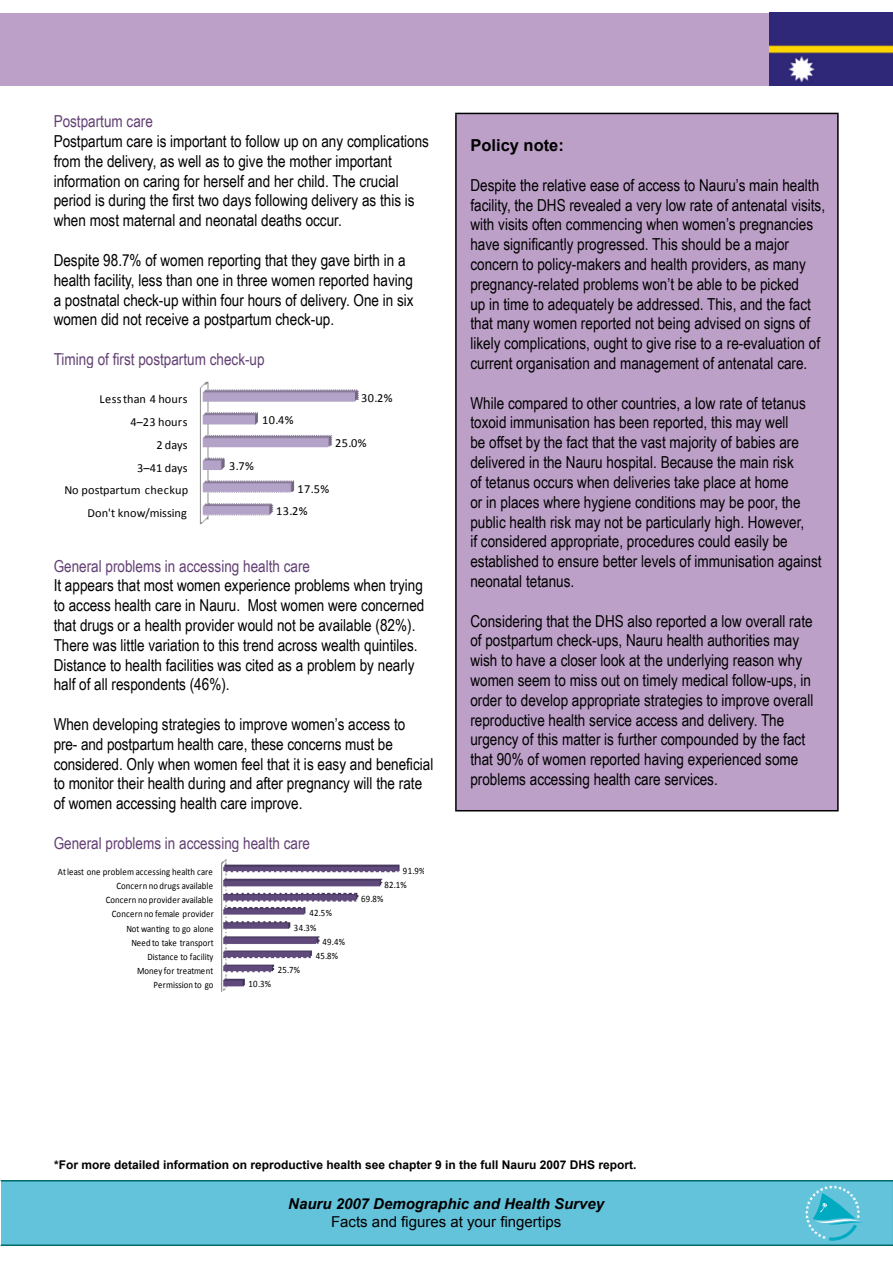
<style>
.page{position:relative;width:893px;height:1263px;background:#fff}
.page>*{position:absolute;margin:0;border:0;box-sizing:border-box;transform-origin:0 0}
.t1{font:16.5px/19.8px "Arial Narrow";color:#000}
.t2{font:16.5px "Arial Narrow";color:#624073}
.t3{font:700 16.5px "Arial";color:#000}
.t4{font:italic 700 15px "Arial";color:#000}
.t5{font:15px "Arial";color:#000}
.t6{font:12.3px "Calibri";letter-spacing:.015em;color:#000}
.t7{font:700 12px "Arial";color:#000}
.t8{font:9.75px "Calibri";letter-spacing:.01em;color:#000;scale:.9 1}
</style>
<div class="page">
<div style="left:0;top:13px;width:893px;height:73px;background:#bda0c8"></div>
<svg style="left:199px;top:381px;width:160px;height:144px"></svg>
<svg style="left:221px;top:859px;width:179px;height:133px"></svg>
<div style="left:456px;top:113px;width:382px;height:698px;background:#bda0c8"></div>
<hr style="left:455px;top:113px;width:384px;height:1px;background:#000">
<hr style="left:455px;top:114px;width:2px;height:696px;background:#000">
<hr style="left:837px;top:114px;width:2px;height:696px;background:#000">
<hr style="left:455px;top:810px;width:384px;height:1px;background:#000">
<img style="left:770px;top:13px;width:123px;height:72px">
<div style="left:0;top:1180px;width:893px;height:66px;background:#63c3db"></div>
<svg style="left:805px;top:1185px;width:58px;height:57px;background:#57c1d7"></svg>
<p class="t2" style="left:54px;top:109px;width:101px">Postpartum care</p>
<p class="t1" style="left:54px;top:131px;width:377px">Postpartum care is important to follow up on any complications from the delivery, as well as to give the mother important information on caring for herself and her child. The crucial period is during the first two days following delivery as this is when most maternal and neonatal deaths occur.</p>
<p class="t1" style="left:54px;top:250px;width:362px">Despite 98.7% of women reporting that they gave birth in a health facility, less than one in three women reported having a postnatal check-up within four hours of delivery. One in six women did not receive a postpartum check-up.</p>
<p class="t2" style="left:54px;top:347px;width:213px">Timing of first postpartum check-up</p>
<p class="t6" style="left:100px;top:392px;width:90px">Lessthan 4 hours</p>
<p class="t6" style="left:361px;top:390px;width:33px">30.2%</p>
<p class="t6" style="left:131px;top:414px;width:58px">4–23 hours</p>
<p class="t6" style="left:262px;top:413px;width:33px">10.4%</p>
<p class="t6" style="left:156px;top:437px;width:33px">2 days</p>
<p class="t6" style="left:335px;top:435px;width:33px">25.0%</p>
<p class="t6" style="left:137px;top:460px;width:52px">3–41 days</p>
<p class="t6" style="left:229px;top:458px;width:26px">3.7%</p>
<p class="t6" style="left:64px;top:483px;width:125px">No postpartum checkup</p>
<p class="t6" style="left:298px;top:481px;width:33px">17.5%</p>
<p class="t6" style="left:87px;top:505px;width:101px">Don't know/missing</p>
<p class="t6" style="left:276px;top:504px;width:33px">13.2%</p>
<p class="t2" style="left:54px;top:554px;width:258px">General problems in accessing health care</p>
<p class="t1" style="left:54px;top:575px;width:372px">It appears that most women experience problems when trying to access health care in Nauru. Most women were concerned that drugs or a health provider would not be available (82%).<br>There was little variation to this trend across wealth quintiles.<br>Distance to health facilities was cited as a problem by nearly half of all respondents (46%).</p>
<p class="t1" style="left:54px;top:714px;width:381px">When developing strategies to improve women’s access to pre- and postpartum health care, these concerns must be considered. Only when women feel that it is easy and beneficial to monitor their health during and after pregnancy will the rate of women accessing health care improve.</p>
<p class="t2" style="left:54px;top:831px;width:258px">General problems in accessing health care</p>
<p class="t8" style="left:58px;top:866px;width:174px">Atleast one problem accessing health care</p>
<p class="t8" style="left:403px;top:864px;width:26px">91.9%</p>
<p class="t8" style="left:116px;top:880px;width:109px">Concern no drugs available</p>
<p class="t8" style="left:384px;top:879px;width:26px">82.1%</p>
<p class="t8" style="left:106px;top:894px;width:121px">Concern no provider available</p>
<p class="t8" style="left:361px;top:893px;width:26px">69.8%</p>
<p class="t8" style="left:112px;top:908px;width:115px">Concern no female provider</p>
<p class="t8" style="left:309px;top:907px;width:26px">42.5%</p>
<p class="t8" style="left:126px;top:922px;width:98px">Not wanting to go alone</p>
<p class="t8" style="left:294px;top:921px;width:26px">34.3%</p>
<p class="t8" style="left:131px;top:936px;width:93px">Need to take transport</p>
<p class="t8" style="left:323px;top:935px;width:26px">49.4%</p>
<p class="t8" style="left:148px;top:951px;width:75px">Distance to facility</p>
<p class="t8" style="left:316px;top:950px;width:26px">45.8%</p>
<p class="t8" style="left:137px;top:965px;width:86px">Money for treatment</p>
<p class="t8" style="left:278px;top:964px;width:26px">25.7%</p>
<p class="t8" style="left:153px;top:979px;width:68px">Permission to go</p>
<p class="t8" style="left:249px;top:978px;width:26px">10.3%</p>
<p class="t3" style="left:470px;top:135px;width:95px">Policy note:</p>
<p class="t1" style="left:470px;top:175px;width:356px">Despite the relative ease of access to Nauru’s main health facility, the DHS revealed a very low rate of antenatal visits, with visits often commencing when women’s pregnancies have significantly progressed. This should be a major concern to policy-makers and health providers, as many pregnancy-related problems won’t be able to be picked<br>up in time to adequately be addressed. This, and the fact that many women reported not being advised on signs of likely complications, ought to give rise to a re-evaluation of current organisation and management of antenatal care.</p>
<p class="t1" style="left:470px;top:392px;width:353px">While compared to other countries, a low rate of tetanus toxoid immunisation has been reported, this may well<br>be offset by the fact that the vast majority of babies are delivered in the Nauru hospital. Because the main risk<br>of tetanus occurs when deliveries take place at home<br>or in places where hygiene conditions may be poor, the public health risk may not be particularly high. However,<br>if considered appropriate, procedures could easily be established to ensure better levels of immunisation against neonatal tetanus.</p>
<p class="t1" style="left:470px;top:610px;width:344px">Considering that the DHS also reported a low overall rate of postpartum check-ups, Nauru health authorities may wish to have a closer look at the underlying reason why women seem to miss out on timely medical follow-ups, in order to develop appropriate strategies to improve overall reproductive health service access and delivery. The urgency of this matter is further compounded by the fact that 90% of women reported having experienced some problems accessing health care services.</p>
<p class="t7" style="left:54px;top:1156px;width:584px">*For more detailed information on reproductive health see chapter 9 in the full Nauru 2007 DHS report.</p>
<p class="t4" style="left:288px;top:1194px;width:317px">Nauru 2007 Demographic and Health Survey</p>
<p class="t5" style="left:331px;top:1212px;width:232px">Facts and figures at your fingertips</p>
</div>
